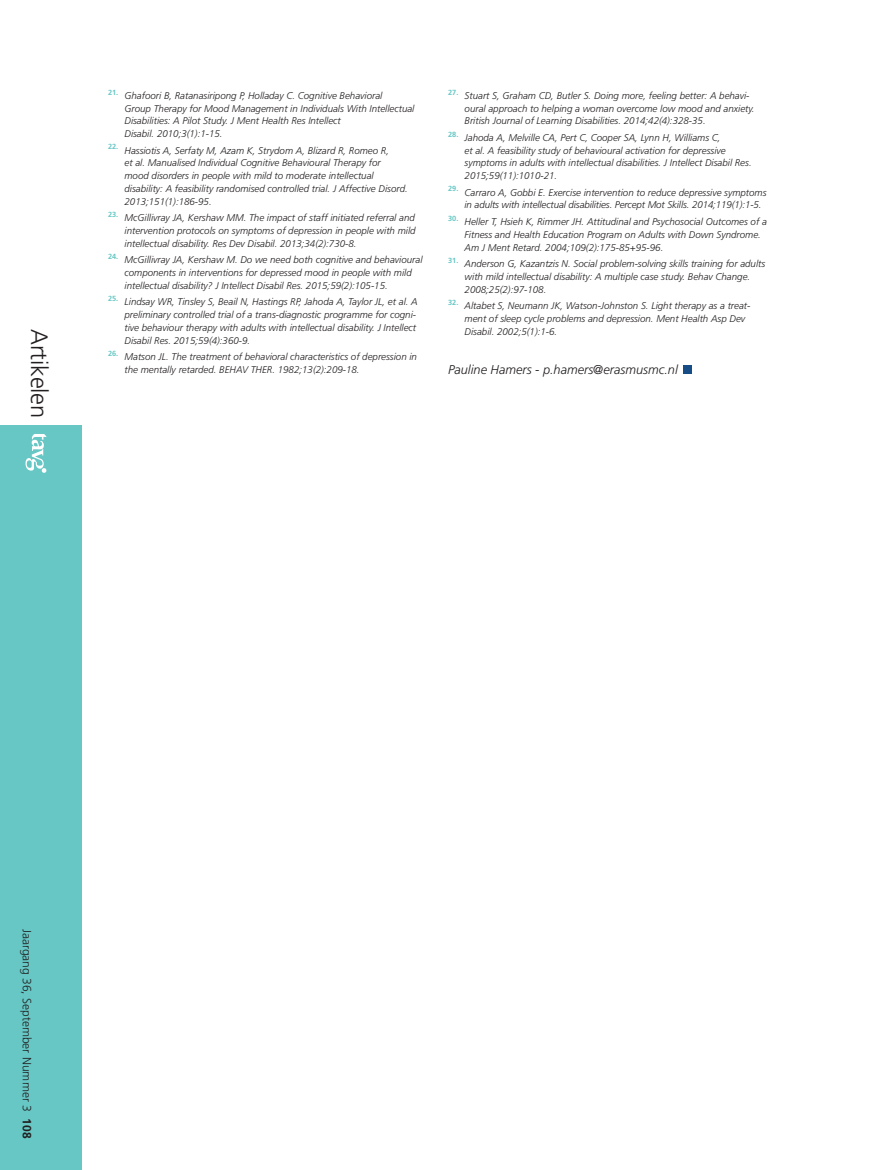
<style>
.page{position:relative;width:893px;height:1170px;background:#fff}
.page>*{position:absolute;margin:0;border:0;box-sizing:border-box;transform-origin:0 0}
.t1{font:300 23.7px "Frutiger LT Std";letter-spacing:-.01em;color:#231f20}
.platte_tekst{font:italic 300 12.75px "Frutiger LT Std";color:#231f20}
.t2{font:300 12px "Frutiger LT Std";color:#231f20}
.VOETNOOT{font:italic 300 9.75px/12.8px "Frutiger LT Std";color:#231f20}
.s1{font-weight:700}
</style>
<div class="page">
<div style="left:0;top:425px;width:81px;height:744px;background:#66c7c5"></div>
<svg style="left:26px;top:434px;width:20px;height:39px"></svg>
<div style="left:683px;top:365px;width:9px;height:9px;background:#174d86"></div>
<p class="t1" style="left:53px;top:329px;width:91px;rotate:90deg">Artikelen</p>
<p class="VOETNOOT" style="left:124px;top:89px;width:291px;text-indent:-16px"><sup>21.</sup> Ghafoori B, Ratanasiripong P, Holladay C. Cognitive Behavioral<br>Group Therapy for Mood Management in Individuals With Intellectual Disabilities: A Pilot Study. J Ment Health Res Intellect<br>Disabil. 2010;3(1):1-15.</p>
<p class="VOETNOOT" style="left:124px;top:144px;width:285px;text-indent:-16px"><sup>22.</sup> Hassiotis A, Serfaty M, Azam K, Strydom A, Blizard R, Romeo R,<br>et al. Manualised Individual Cognitive Behavioural Therapy for<br>mood disorders in people with mild to moderate intellectual disability: A feasibility randomised controlled trial. J Affective Disord.<br>2013;151(1):186-95.</p>
<p class="VOETNOOT" style="left:124px;top:211px;width:293px;text-align:justify;text-indent:-16px"><sup>23.</sup> McGillivray JA, Kershaw MM. The impact of staff initiated referral and intervention protocols on symptoms of depression in people with mild intellectual disability. Res Dev Disabil. 2013;34(2):730-8.</p>
<p class="VOETNOOT" style="left:124px;top:253px;width:299px;text-indent:-16px"><sup>24.</sup> McGillivray JA, Kershaw M. Do we need both cognitive and behavioural components in interventions for depressed mood in people with mild intellectual disability? J Intellect Disabil Res. 2015;59(2):105-15.</p>
<p class="VOETNOOT" style="left:124px;top:295px;width:295px;text-indent:-16px"><sup>25.</sup> Lindsay WR, Tinsley S, Beail N, Hastings RP, Jahoda A, Taylor JL, et al. A preliminary controlled trial of a trans-diagnostic programme for cogni&shy;tive behaviour therapy with adults with intellectual disability. J Intellect Disabil Res. 2015;59(4):360-9.</p>
<p class="VOETNOOT" style="left:124px;top:350px;width:294px;text-indent:-16px"><sup>26.</sup> Matson JL. The treatment of behavioral characteristics of depression in the mentally retarded. BEHAV THER. 1982;13(2):209-18.</p>
<p class="VOETNOOT" style="left:465px;top:89px;width:292px;text-indent:-16px"><sup>27.</sup> Stuart S, Graham CD, Butler S. Doing more, feeling better: A behavi&shy;oural approach to helping a woman overcome low mood and anxiety.<br>British Journal of Learning Disabilities. 2014;42(4):328-35.</p>
<p class="VOETNOOT" style="left:465px;top:131px;width:289px;text-indent:-16px"><sup>28.</sup> Jahoda A, Melville CA, Pert C, Cooper SA, Lynn H, Williams C,<br>et al. A feasibility study of behavioural activation for depressive symptoms in adults with intellectual disabilities. J Intellect Disabil Res.<br>2015;59(11):1010-21.</p>
<p class="VOETNOOT" style="left:465px;top:186px;width:303px;text-indent:-16px"><sup>29.</sup> Carraro A, Gobbi E. Exercise intervention to reduce depressive symptoms in adults with intellectual disabilities. Percept Mot Skills. 2014;119(1):1-5.</p>
<p class="VOETNOOT" style="left:465px;top:215px;width:304px;text-indent:-16px"><sup>30.</sup> Heller T, Hsieh K, Rimmer JH. Attitudinal and Psychosocial Outcomes of a<br>Fitness and Health Education Program on Adults with Down Syndrome.<br>Am J Ment Retard. 2004;109(2):175-85+95-96.</p>
<p class="VOETNOOT" style="left:465px;top:257px;width:302px;text-indent:-16px"><sup>31.</sup> Anderson G, Kazantzis N. Social problem-solving skills training for adults with mild intellectual disability: A multiple case study. Behav Change.<br>2008;25(2):97-108.</p>
<p class="VOETNOOT" style="left:465px;top:299px;width:287px;text-indent:-16px"><sup>32.</sup> Altabet S, Neumann JK, Watson-Johnston S. Light therapy as a treat&shy;ment of sleep cycle problems and depression. Ment Health Asp Dev<br>Disabil. 2002;5(1):1-6.</p>
<p class="platte_tekst" style="left:448px;top:362px;width:231px">Pauline Hamers - p.hamers@erasmusmc.nl</p>
<p class="t2" style="left:34px;top:928px;width:211px;rotate:90deg">Jaargang 36, September Nummer 3 <span class="s1">108</span></p>
</div>
